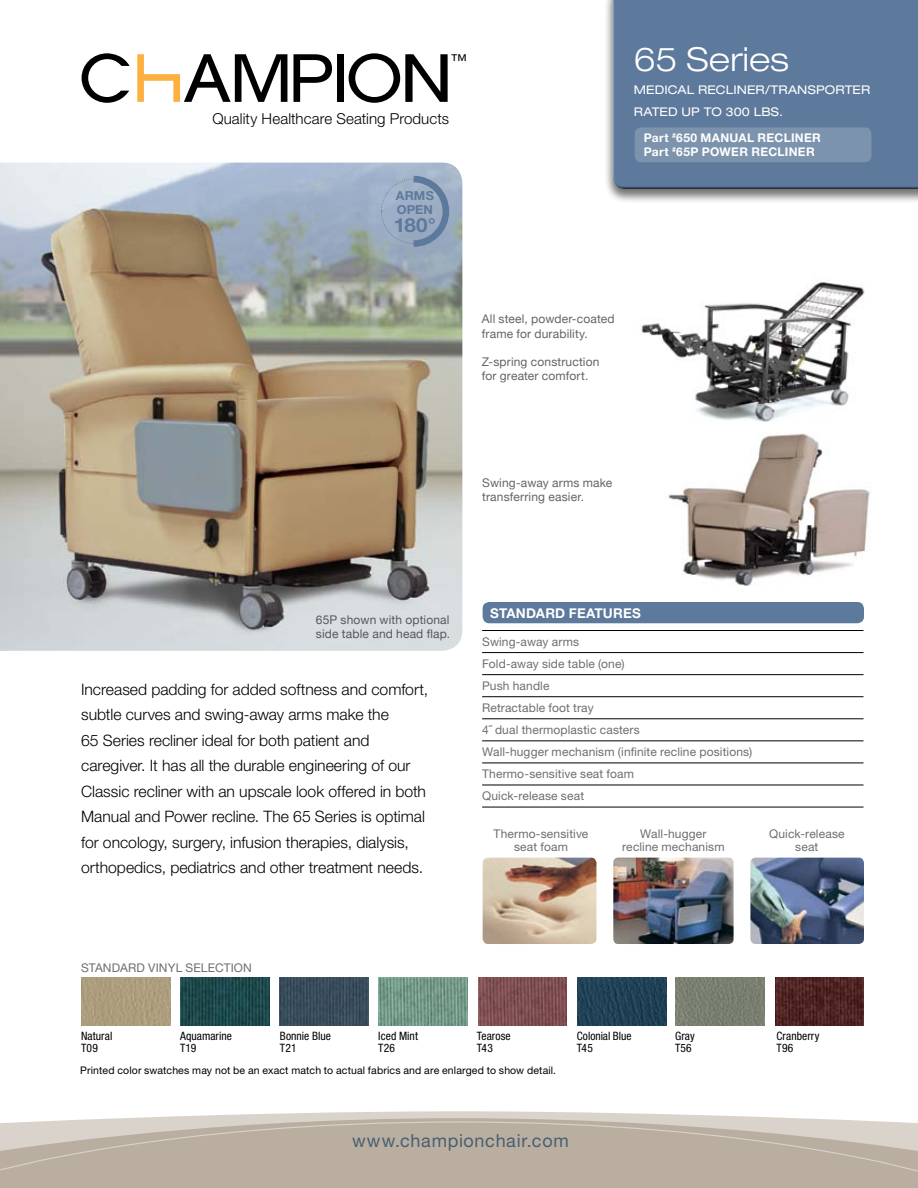
<style>
.page{position:relative;width:918px;height:1188px;background:#fff}
.page>*{position:absolute;margin:0;border:0;box-sizing:border-box;transform-origin:0 0}
.t1{font:300 expanded 33px "Helvetica Neue";letter-spacing:.005em;color:#fff}
.t2{font:700 19.5px "Helvetica Neue";color:#5d799b;scale:1.06 1}
.t3{font:18px "Helvetica Neue LT Std";letter-spacing:.035em;color:#476072}
.t4{font:condensed 16.5px "Helvetica Neue LT Std";color:#000}
.t5{font:300 15.75px/25.5px "Helvetica Neue";color:#000}
.t6{font:300 15.15px "Helvetica Neue";letter-spacing:.005em;color:#000}
.t7{font:700 13.5px "Helvetica Neue LT Std";letter-spacing:.01em;color:#fff}
.t8{font:700 12.45px/13.5px "Helvetica Neue";letter-spacing:.015em;color:#5d799b}
.t9{font:12px/22px "Helvetica Neue LT Std";letter-spacing:.01em;color:#6d6e71;text-align:center}
.t10{font:12px/14.2px "Helvetica Neue";letter-spacing:.015em;color:#636466}
.t11{font:expanded 12px/22.5px "Helvetica Neue";letter-spacing:.01em;color:#fff}
.t12{font:700 12px/13.5px "Helvetica Neue LT Std";letter-spacing:.025em;color:#fff}
.t13{font:12px/14.2px "Helvetica Neue";letter-spacing:.015em;color:#58595b}
.t14{font:12px "Helvetica Neue LT Std";letter-spacing:.16em;color:#6d6e71}
.t15{font:condensed 11.55px/12px "Helvetica Neue LT Std";letter-spacing:.01em;color:#000}
.t16{font:10.5px "Helvetica Neue LT Std";letter-spacing:.01em;color:#000}
</style>
<div class="page">
<svg style="left:134px;top:1111px;width:652px;height:7px;fill:#dad3cb"></svg>
<svg style="left:0;top:1118px;width:918px;height:70px;background:#bfb4a8"></svg>
<img style="left:483px;top:858px;width:113px;height:86px">
<img style="left:613px;top:858px;width:121px;height:86px">
<img style="left:750px;top:858px;width:114px;height:86px">
<img style="left:82px;top:977px;width:88px;height:49px">
<img style="left:181px;top:978px;width:89px;height:48px">
<img style="left:280px;top:977px;width:88px;height:49px">
<img style="left:379px;top:977px;width:89px;height:49px">
<img style="left:478px;top:977px;width:89px;height:49px">
<img style="left:577px;top:978px;width:89px;height:48px">
<img style="left:676px;top:977px;width:89px;height:49px">
<img style="left:775px;top:977px;width:89px;height:49px">
<img style="left:641px;top:281px;width:224px;height:141px">
<img style="left:0;top:163px;width:462px;height:488px">
<hr style="left:482px;top:652px;width:382px;height:1px;background:#000">
<hr style="left:482px;top:674px;width:382px;height:1px;background:#000">
<hr style="left:482px;top:696px;width:382px;height:1px;background:#000">
<hr style="left:482px;top:719px;width:382px;height:1px;background:#000">
<hr style="left:482px;top:741px;width:382px;height:1px;background:#000">
<hr style="left:482px;top:763px;width:382px;height:1px;background:#000">
<hr style="left:482px;top:785px;width:382px;height:1px;background:#000">
<hr style="left:482px;top:807px;width:382px;height:1px;background:#000">
<hr style="left:482px;top:630px;width:382px;height:1px;background:#000">
<img style="left:668px;top:433px;width:202px;height:153px">
<div style="left:483px;top:602px;width:381px;height:21px;background:#5d799b;border-radius:7px"></div>
<svg style="left:381px;top:172px;width:71px;height:78px;background:#95a7be"></svg>
<div style="left:604px;top:0;width:314px;height:204px;background:#000;opacity:.55"></div>
<div style="left:613px;top:0;width:305px;height:190px;background:#5d799b"></div>
<svg style="left:82px;top:53px;width:48px;height:50px"></svg>
<svg style="left:293px;top:54px;width:39px;height:48px"></svg>
<div style="left:337px;top:54px;width:6px;height:48px;background:#000"></div>
<svg style="left:349px;top:53px;width:99px;height:50px"></svg>
<svg style="left:137px;top:54px;width:150px;height:48px"></svg>
<div style="left:635px;top:127px;width:236px;height:35px;background:#7c93ae;border-radius:7px"></div>
<p class="t4" style="left:451px;top:50px;width:18px">™</p>
<p class="t6" style="left:212px;top:110px;width:238px">Quality Healthcare Seating Products</p>
<p class="t8" style="left:396px;top:189px;width:40px">ARMS<br>OPEN</p>
<p class="t2" style="left:394px;top:213px;width:41px">180°</p>
<h1 class="t1" style="left:634px;top:40px;width:157px">65 Series</h1>
<p class="t11" style="left:634px;top:78px;width:237px">MEDICAL RECLINER/TRANSPORTER<br>RATED UP TO 300 LBS.</p>
<p class="t12" style="left:644px;top:131px;width:175px">PART <sup>#</sup>650 MANUAL RECLINER<br>PART <sup>#</sup>65P POWER RECLINER</p>
<p class="t10" style="left:482px;top:312px;width:134px">All steel, powder-coated frame for durability.</p>
<p class="t10" style="left:482px;top:355px;width:119px">Z-spring construction for greater comfort.</p>
<p class="t10" style="left:482px;top:476px;width:132px">Swing-away arms make transferring easier.</p>
<p class="t13" style="left:316px;top:613px;width:136px">65P shown with optional side table and head flap.</p>
<p class="t5" style="left:81px;top:676px;width:348px">Increased padding for added softness and comfort, subtle curves and swing-away arms make the<br>65 Series recliner ideal for both patient and caregiver. It has all the durable engineering of our Classic recliner with an upscale look offered in both Manual and Power recline. The 65 Series is optimal for oncology, surgery, infusion therapies, dialysis, orthopedics, pediatrics and other treatment needs.</p>
<p class="t7" style="left:490px;top:604px;width:152px">STANDARD FEATURES</p>
<p class="t9" style="left:482px;top:630px;width:272px;text-align:left">Swing-away arms<br>Fold-away side table (one)<br>Push handle<br>Retractable foot tray<br>4˝ dual thermoplastic casters<br>Wall-hugger mechanism (infinite recline positions)<br>Thermo-sensitive seat foam<br>Quick-release seat</p>
<p class="t9" style="left:494px;top:826px;width:96px;line-height:13.5px">Thermo-sensitive seat foam</p>
<p class="t9" style="left:622px;top:826px;width:104px;line-height:13.5px">Wall-hugger recline mechanism</p>
<p class="t9" style="left:769px;top:826px;width:77px;line-height:13.5px">Quick-release seat</p>
<p class="t14" style="left:81px;top:960px;width:172px">Standard vinyl selection</p>
<p class="t15" style="left:81px;top:1030px;width:33px">Natural<br>T09</p>
<p class="t15" style="left:180px;top:1030px;width:53px">Aquamarine<br>T19</p>
<p class="t15" style="left:280px;top:1030px;width:53px">Bonnie Blue<br>T21</p>
<p class="t15" style="left:378px;top:1030px;width:41px">Iced Mint<br>T26</p>
<p class="t15" style="left:477px;top:1030px;width:35px">Tearose<br>T43</p>
<p class="t15" style="left:577px;top:1030px;width:56px">Colonial Blue<br>T45</p>
<p class="t15" style="left:675px;top:1030px;width:21px">Gray<br>T56</p>
<p class="t15" style="left:776px;top:1030px;width:44px">Cranberry<br>T96</p>
<p class="t16" style="left:80px;top:1064px;width:477px">Printed color swatches may not be an exact match to actual fabrics and are enlarged to show detail.</p>
<p class="t3" style="left:352px;top:1130px;width:218px">www.championchair.com</p>
</div>
